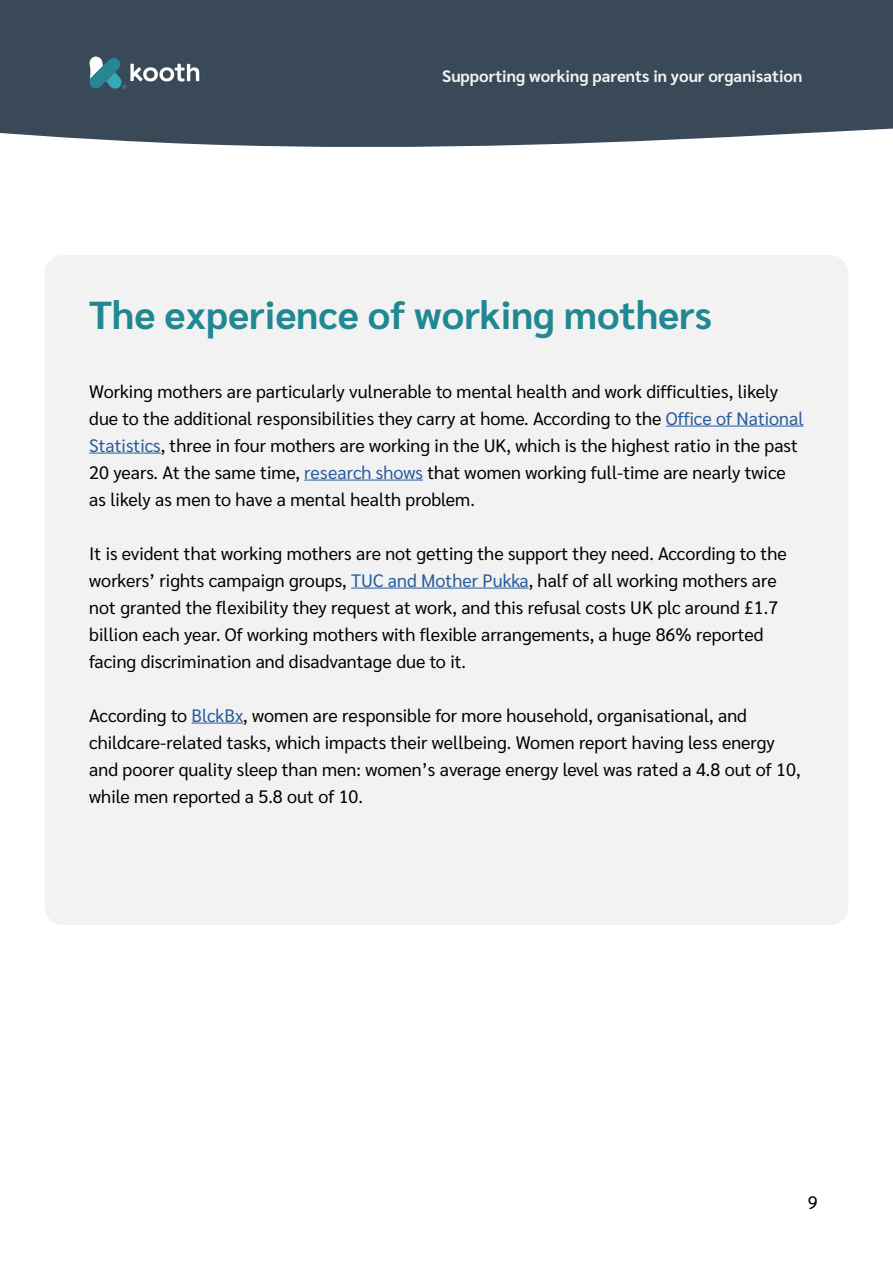
<style>
.page{position:relative;width:893px;height:1263px;background:#fff}
.page>*{position:absolute;margin:0;border:0;box-sizing:border-box;transform-origin:0 0}
.t1{font:700 39px "Sarabun";color:#218791}
.t2{font:18px/27px "Sarabun";color:#000}
.t3{font:700 16.5px "Sarabun";color:#f2f2f2}
.s1{color:#275b9b}
</style>
<div class="page">
<div style="left:0;top:0;width:893px;height:147px;background:#394957"></div>
<svg style="left:89px;top:56px;width:110px;height:33px"></svg>
<div style="left:45px;top:255px;width:803px;height:670px;background:#f2f2f2;border-radius:18px"></div>
<hr style="left:666px;top:426px;width:138px;height:1px;background:#275b9b">
<hr style="left:89px;top:453px;width:72px;height:1px;background:#275b9b">
<hr style="left:304px;top:480px;width:119px;height:1px;background:#275b9b">
<hr style="left:351px;top:588px;width:178px;height:1px;background:#275b9b">
<hr style="left:192px;top:723px;width:51px;height:1px;background:#275b9b">
<p class="t3" style="left:442px;top:66px;width:362px">Supporting working parents in your organisation</p>
<h1 class="t1" style="left:89px;top:292px;width:624px">The experience of working mothers</h1>
<p class="t2" style="left:89px;top:378px;width:716px">Working mothers are particularly vulnerable to mental health and work difficulties, likely due to the additional responsibilities they carry at home. According to the <span class="s1">Office of National Statistics</span>, three in four mothers are working in the UK, which is the highest ratio in the past 20 years. At the same time, <span class="s1">research shows</span> that women working full-time are nearly twice as likely as men to have a mental health problem.</p>
<p class="t2" style="left:89px;top:540px;width:699px">It is evident that working mothers are not getting the support they need. According to the workers’ rights campaign groups, <span class="s1">TUC and Mother Pukka</span>, half of all working mothers are not granted the flexibility they request at work, and this refusal costs UK plc around £1.7 billion each year. Of working mothers with flexible arrangements, a huge 86% reported facing discrimination and disadvantage due to it.</p>
<p class="t2" style="left:89px;top:702px;width:713px">According to <span class="s1">BlckBx</span>, women are responsible for more household, organisational, and childcare-related tasks, which impacts their wellbeing. Women report having less energy and poorer quality sleep than men: women’s average energy level was rated a 4.8 out of 10, while men reported a 5.8 out of 10.</p>
<p class="t2" style="left:808px;top:1189px;width:11px">9</p>
</div>
